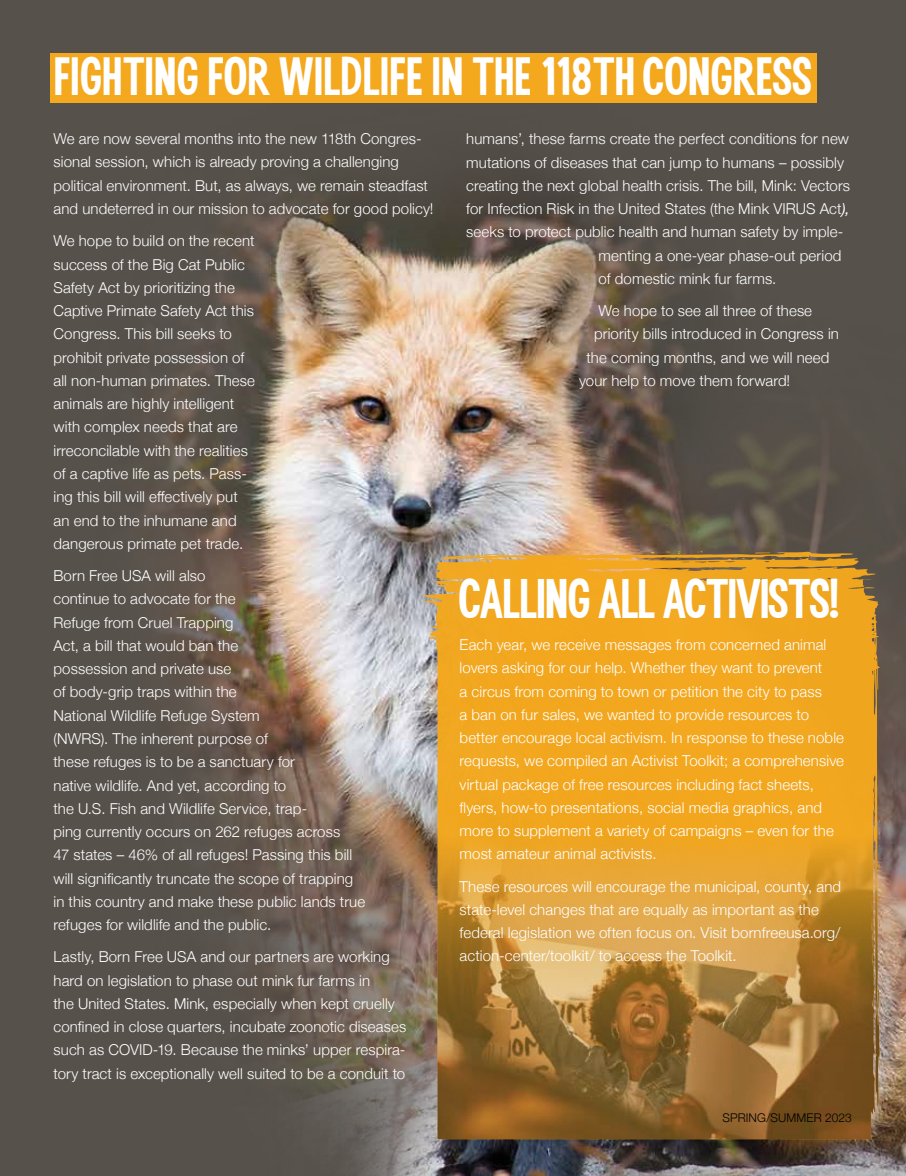
<style>
.page{position:relative;width:906px;height:1176px;background:#fff}
.page>*{position:absolute;margin:0;border:0;box-sizing:border-box;transform-origin:0 0}
.t1{font:45px "Born Free Sans";letter-spacing:-.01em;color:#fff}
.t2{font:43.5px "Born Free Sans";letter-spacing:.01em;color:#fff}
.t3{font:300 15px/23.2px "Helvetica Neue";letter-spacing:.005em;color:#fff}
.t4{font:300 12px "Helvetica Neue";letter-spacing:.01em;color:#000}
.s1{font-weight:400;font-style:italic}
</style>
<div class="page">
<div style="left:0;top:0;width:905px;height:1175px;background:#56514b"></div>
<img style="left:69px;top:100px;width:836px;height:1075px">
<svg style="left:421px;top:551px;width:458px;height:587px;background:#cc912e"></svg>
<div style="left:51px;top:53px;width:765px;height:49px;background:#f4a81d"></div>
<h2 class="t2" style="left:54px;top:54px;width:758px">FIGHTING FOR WILDLIFE IN THE 118TH CONGRESS</h2>
<p class="t3" style="left:53px;top:126px;width:381px">We are now several months into the new 118th Congres&shy;sional session, which is already proving a challenging political environment. But, as always, we remain steadfast and undeterred in our mission to advocate for good policy!</p>
<p class="t3" style="left:53px;top:228px;width:203px">We hope to build on the recent success of the Big Cat Public<br>Safety Act by prioritizing the<br>Captive Primate Safety Act this<br>Congress. This bill seeks to prohibit private possession of all non-human primates. These animals are highly intelligent with complex needs that are irreconcilable with the realities of a captive life as pets. Pass&shy;ing this bill will effectively put an end to the inhumane and dangerous primate pet trade.</p>
<p class="t3" style="left:53px;top:563px;width:313px">Born Free USA will also<br>continue to advocate for the<br>Refuge from Cruel Trapping<br>Act, a bill that would ban the<br>possession and private use<br>of body-grip traps within the<br>National Wildlife Refuge System<br>(NWRS). The inherent purpose of<br>these refuges is to be a sanctuary for<br>native wildlife. And yet, according to<br>the U.S. Fish and Wildlife Service, trap-<br>ping currently occurs on 262 refuges across<br>47 states – 46% of all refuges! Passing this bill will significantly truncate the scope of trapping in this country and make these public lands true refuges for wildlife and the public.</p>
<p class="t3" style="left:53px;top:944px;width:354px">Lastly, Born Free USA and our partners are working hard on legislation to phase out mink fur farms in<br>the United States. Mink, especially when kept cruelly confined in close quarters, incubate zoonotic diseases such as COVID-19. Because the minks’ upper respira&shy;tory tract is exceptionally well suited to be a conduit to</p>
<p class="t3" style="left:466px;top:126px;width:384px">humans’, these farms create the perfect conditions for new</p>
<p class="t3" style="left:466px;top:149px;width:379px">mutations of diseases that can jump to humans – possibly</p>
<p class="t3" style="left:466px;top:173px;width:385px">creating the next global health crisis. The bill, Mink: Vectors</p>
<p class="t3" style="left:466px;top:196px;width:385px">for Infection Risk in the United States (the Mink VIRUS Act<span class="s1">),</span></p>
<p class="t3" style="left:466px;top:219px;width:378px">seeks to protect public health and human safety by imple-</p>
<p class="t3" style="left:598px;top:242px;width:244px">menting a one-year phase-out period</p>
<p class="t3" style="left:598px;top:266px;width:179px">of domestic mink fur farms.</p>
<p class="t3" style="left:598px;top:298px;width:215px">We hope to see all three of these</p>
<p class="t3" style="left:593px;top:321px;width:246px">priority bills introduced in Congress in</p>
<p class="t3" style="left:586px;top:344px;width:244px">the coming months, and we will need</p>
<p class="t3" style="left:578px;top:368px;width:212px">your help to move them forward!</p>
<h1 class="t1" style="left:459px;top:574px;width:381px">CALLING ALL ACTIVISTS!</h1>
<p class="t3" style="left:459px;top:631px;width:386px">Each year, we receive messages from concerned animal lovers asking for our help. Whether they want to prevent<br>a circus from coming to town or petition the city to pass<br>a ban on fur sales, we wanted to provide resources to better encourage local activism. In response to these noble requests, we compiled an Activist Toolkit; a comprehensive virtual package of free resources including fact sheets, flyers, how-to presentations, social media graphics, and more to supplement a variety of campaigns – even for the most amateur animal activists.</p>
<p class="t3" style="left:459px;top:873px;width:383px">These resources will encourage the municipal, county, and state-level changes that are equally as important as the federal legislation we often focus on. Visit bornfreeusa.org/ action-center/toolkit/ to access the Toolkit.</p>
<p class="t4" style="left:722px;top:1107px;width:131px">SPRING/SUMMER 2023</p>
</div>
